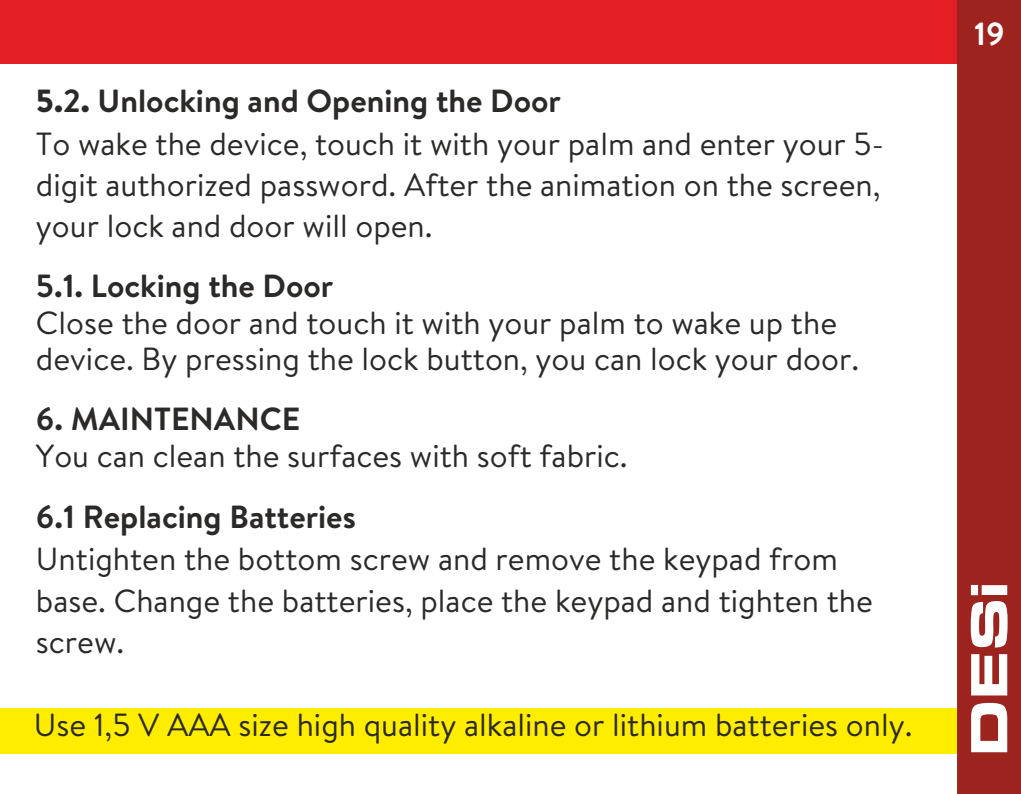
<style>
.page{position:relative;width:1021px;height:794px;background:#fff}
.page>*{position:absolute;margin:0;border:0;box-sizing:border-box;transform-origin:0 0}
.t1{font:32px/41.6px "Brandon Text";color:#2b2a29}
.t2{font:700 32px "Brandon Text";color:#2b2a29}
.t3{font:700 32px "Brandon Text";color:#fefefe}
.s1{font-weight:900}
.s2{font-weight:700}
</style>
<div class="page">
<div style="left:0;top:708px;width:957px;height:45px;background:#ffed00"></div>
<div style="left:0;top:0;width:1020px;height:64px;background:#e31e24"></div>
<div style="left:957px;top:0;width:63px;height:794px;background:#9d231f"></div>
<svg style="left:970px;top:585px;width:37px;height:167px"></svg>
<p class="t1" style="left:36px;top:79px;width:849px"><span class="s1">5.</span><span class="s2">2</span><span class="s1">.</span> <span class="s2">Unlocking and Opening the Door<br></span>To wake the device, touch it with your palm and enter your 5- digit authorized password. After the animation on the screen, your lock and door will open.</p>
<p class="t2" style="left:36px;top:275px;width:299px">5.1. Locking the Door</p>
<p class="t1" style="left:36px;top:304px;width:824px;line-height:36.4px">Close the door and touch it with your palm to wake up the device. By pressing the lock button, you can lock your door.</p>
<p class="t2" style="left:36px;top:408px;width:266px">6. MAINTENANCE</p>
<p class="t1" style="left:36px;top:433px;width:593px">You can clean the surfaces with soft fabric.</p>
<p class="t2" style="left:36px;top:495px;width:321px">6.1 Replacing Batteries</p>
<p class="t1" style="left:36px;top:537px;width:838px">Untighten the bottom screw and remove the keypad from base. Change the batteries, place the keypad and tighten the screw.</p>
<p class="t1" style="left:34px;top:703px;width:880px">Use 1,5 V AAA size high quality alkaline or lithium batteries only.</p>
<p class="t3" style="left:974px;top:22px;width:32px">19</p>
</div>
